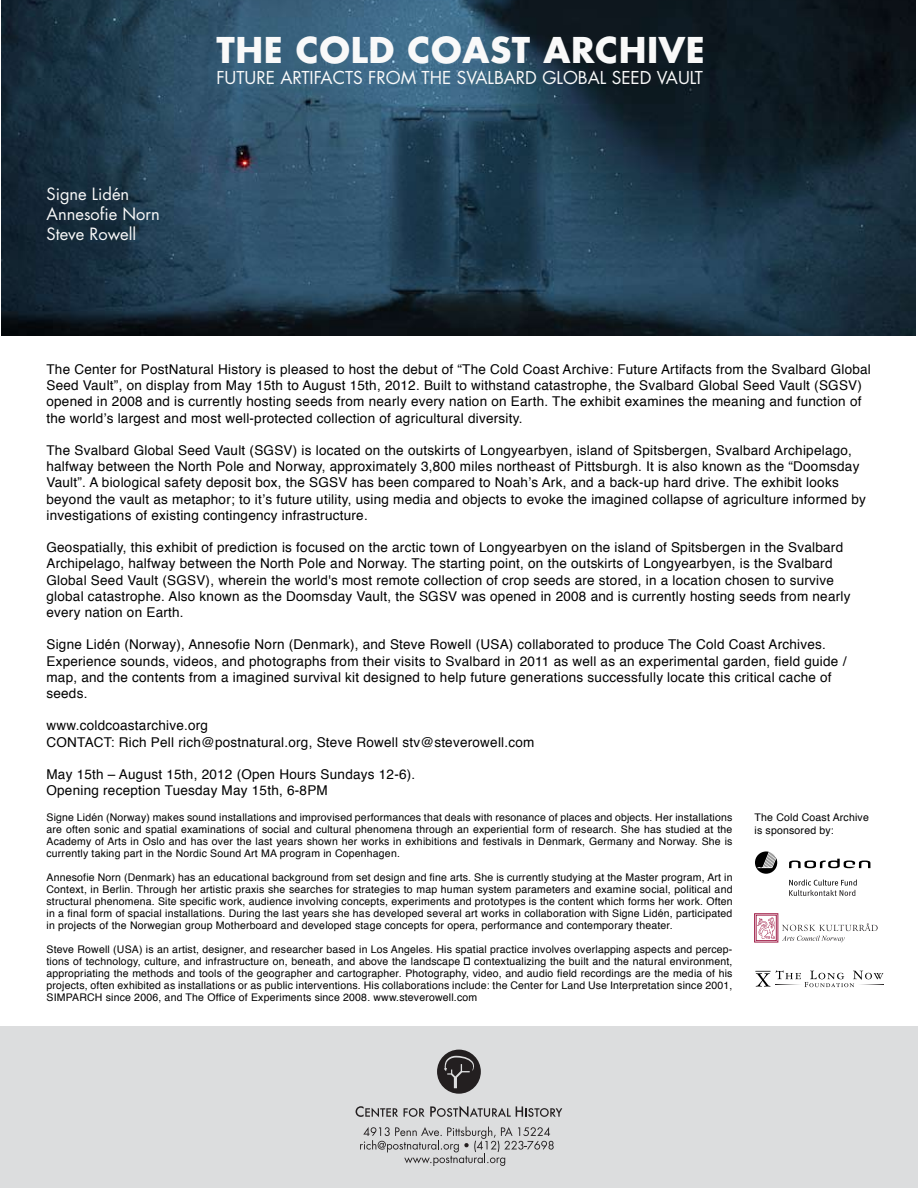
<style>
.page{position:relative;width:918px;height:1188px;background:#fff}
.page>*{position:absolute;margin:0;border:0;box-sizing:border-box;transform-origin:0 0}
.t1{font:700 34.65px "Futura";letter-spacing:.02em;color:#f9f9f9}
.t2{font:17.25px "Futura";color:#f9f9f9}
.t3{font:16.5px/19.8px "Futura";color:#f9f9f9}
.t4{font:13.5px/16.2px "Helvetica";letter-spacing:.02em;color:#000}
.t5{font:10.5px/12px "Helvetica";letter-spacing:.02em;color:#000;text-align:justify}
</style>
<div class="page">
<div style="left:0;top:1026px;width:918px;height:162px;background:#dcddde"></div>
<svg style="left:356px;top:1106px;width:42px;height:11px"></svg>
<svg style="left:404px;top:1106px;width:158px;height:11px"></svg>
<svg style="left:437px;top:1050px;width:44px;height:44px"></svg>
<svg style="left:360px;top:1127px;width:194px;height:39px"></svg>
<img style="left:1px;top:0;width:915px;height:336px">
<svg style="left:755px;top:851px;width:22px;height:23px"></svg>
<svg style="left:789px;top:859px;width:81px;height:9px"></svg>
<svg style="left:782px;top:923px;width:96px;height:19px"></svg>
<div style="left:754px;top:914px;width:24px;height:28px;border:1px solid #a2224b"></div>
<div style="left:756px;top:915px;width:21px;height:26px;border:1px solid #a2224b"></div>
<svg style="left:757px;top:917px;width:18px;height:22px"></svg>
<svg style="left:755px;top:970px;width:128px;height:17px"></svg>
<svg style="left:789px;top:880px;width:68px;height:16px"></svg>
<p class="t3" style="left:46px;top:184px;width:115px">Signe Lidén<br>Annesofie Norn<br>Steve Rowell</p>
<h1 class="t1" style="left:216px;top:26px;width:490px">THE COLD COAST ARCHIVE</h1>
<p class="t2" style="left:216px;top:66px;width:488px">FUTURE ARTIFACTS FROM THE SVALBARD GLOBAL SEED VAULT</p>
<p class="t4" style="left:46px;top:361px;width:826px">The Center for PostNatural History is pleased to host the debut of “The Cold Coast Archive: Future Artifacts from the Svalbard Global Seed Vault”, on display from May 15th to August 15th, 2012. Built to withstand catastrophe, the Svalbard Global Seed Vault (SGSV) opened in 2008 and is currently hosting seeds from nearly every nation on Earth. The exhibit examines the meaning and function of the world’s largest and most well-protected collection of agricultural diversity.</p>
<p class="t4" style="left:46px;top:442px;width:821px">The Svalbard Global Seed Vault (SGSV) is located on the outskirts of Longyearbyen, island of Spitsbergen, Svalbard Archipelago, halfway between the North Pole and Norway, approximately 3,800 miles northeast of Pittsburgh. It is also known as the “Doomsday Vault”. A biological safety deposit box, the SGSV has been compared to Noah’s Ark, and a back-up hard drive. The exhibit looks beyond the vault as metaphor; to it’s future utility, using media and objects to evoke the imagined collapse of agriculture informed by investigations of existing contingency infrastructure.</p>
<p class="t4" style="left:46px;top:540px;width:806px">Geospatially, this exhibit of prediction is focused on the arctic town of Longyearbyen on the island of Spitsbergen in the Svalbard Archipelago, halfway between the North Pole and Norway. The starting point, on the outskirts of Longyearbyen, is the Svalbard Global Seed Vault (SGSV), wherein the world's most remote collection of crop seeds are stored, in a location chosen to survive global catastrophe. Also known as the Doomsday Vault, the SGSV was opened in 2008 and is currently hosting seeds from nearly every nation on Earth.</p>
<p class="t4" style="left:46px;top:637px;width:801px">Signe Lidén (Norway), Annesofie Norn (Denmark), and Steve Rowell (USA) collaborated to produce The Cold Coast Archives.<br>Experience sounds, videos, and photographs from their visits to Svalbard in 2011 as well as an experimental garden, field guide / map, and the contents from a imagined survival kit designed to help future generations successfully locate this critical cache of seeds.</p>
<p class="t4" style="left:46px;top:718px;width:490px">www.coldcoastarchive.org<br>CONTACT: Rich Pell rich@postnatural.org, Steve Rowell stv@steverowell.com</p>
<p class="t4" style="left:46px;top:766px;width:370px">May 15th – August 15th, 2012 (Open Hours Sundays 12-6).<br>Opening reception Tuesday May 15th, 6-8PM</p>
<p class="t5" style="left:46px;top:812px;width:687px">Signe Lidén (Norway) makes sound installations and improvised performances that deals with resonance of places and objects. Her installations are often sonic and spatial examinations of social and cultural phenomena through an experiential form of research. She has studied at the Academy of Arts in Oslo and has over the last years shown her works in exhibitions and festivals in Denmark, Germany and Norway. She is currently taking part in the Nordic Sound Art MA program in Copenhagen.</p>
<p class="t5" style="left:46px;top:872px;width:688px">Annesofie Norn (Denmark) has an educational background from set design and fine arts. She is currently studying at the Master program, Art in Context, in Berlin. Through her artistic praxis she searches for strategies to map human system parameters and examine social, political and structural phenomena. Site specific work, audience involving concepts, experiments and prototypes is the content which forms her work. Often in a final form of spacial installations. During the last years she has developed several art works in collaboration with Signe Lidén, participated in projects of the Norwegian group Motherboard and developed stage concepts for opera, performance and contemporary theater.</p>
<p class="t5" style="left:46px;top:944px;width:687px">Steve Rowell (USA) is an artist, designer, and researcher based in Los Angeles. His spatial practice involves overlapping aspects and percep&shy;tions of technology, culture, and infrastructure on, beneath, and above the landscape</p>
<p class="t5" style="left:755px;top:812px;width:116px;line-height:12.6px">The Cold Coast Archive is sponsored by:</p>
<p class="t5" style="left:46px;top:956px;width:688px;text-indent:428px">contextualizing the built and the natural environment, appropriating the methods and tools of the geographer and cartographer. Photography, video, and audio field recordings are the media of his projects, often exhibited as installations or as public interventions. His collaborations include: the Center for Land Use Interpretation since 2001, SIMPARCH since 2006, and The Office of Experiments since 2008. www.steverowell.com</p>
</div>
